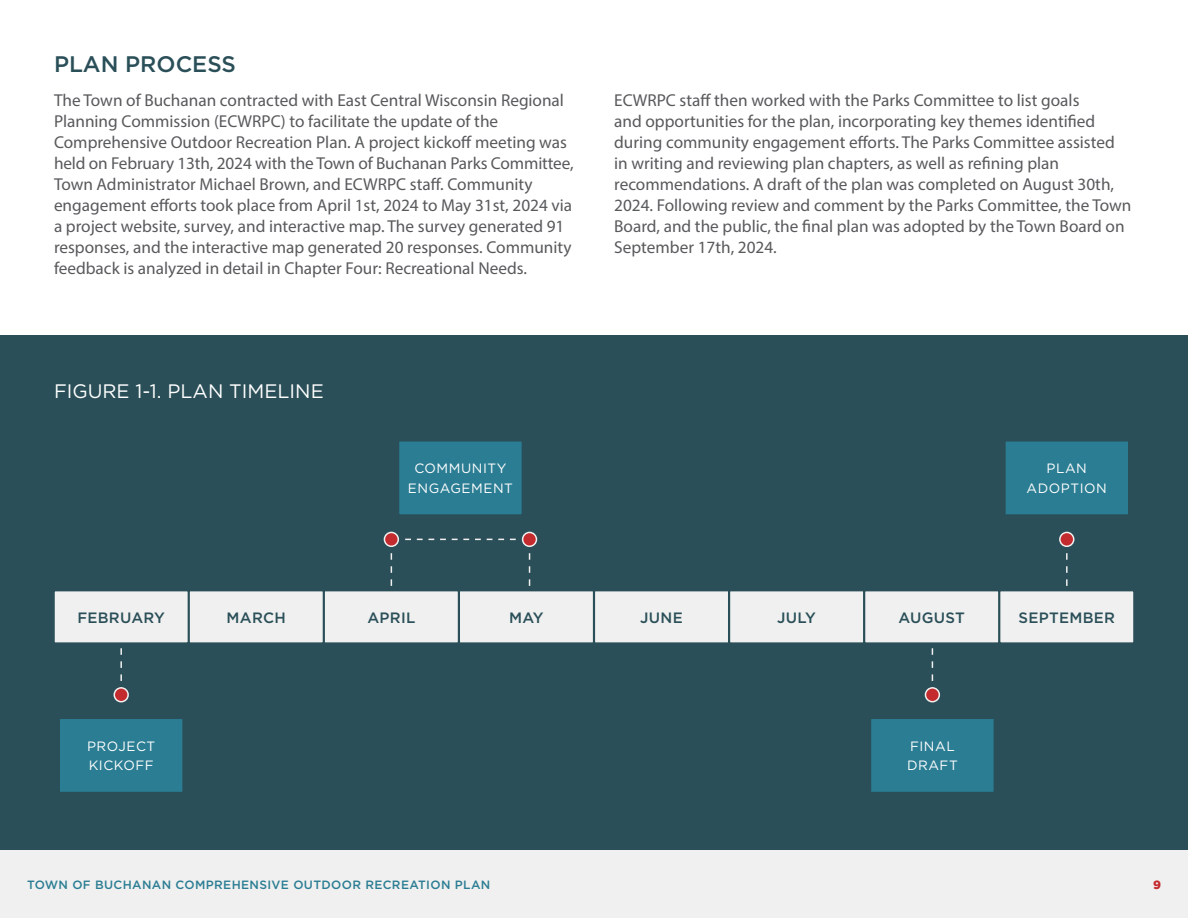
<style>
.page{position:relative;width:1188px;height:918px;background:#fff}
.page>*{position:absolute;margin:0;border:0;box-sizing:border-box;transform-origin:0 0}
.t1{font:500 22.5px "Gotham";color:#2a4f58}
.t2{font:19.5px "Gotham";color:#fff}
.t3{font:17.25px/21px "Myriad Pro";color:#58595b}
.t4{font:500 15px "Gotham";letter-spacing:.02em;color:#2a4f58}
.t5{font:13.5px/19.5px "Gotham";letter-spacing:.04em;color:#fff}
.t6{font:500 12px "Gotham";letter-spacing:.03em;color:#2b7d93}
.t7{font:900 12px "Gotham";color:#c42b2e}
</style>
<div class="page">
<div style="left:0;top:335px;width:1188px;height:515px;background:#2a4f58"></div>
<div style="left:0;top:850px;width:1188px;height:68px;background:#f0f0f0"></div>
<div style="left:54px;top:591px;width:134px;height:52px;background:#f0f0f0"></div>
<div style="left:53px;top:590px;width:136px;height:54px;border:2px solid #2a4f58"></div>
<div style="left:189px;top:591px;width:134px;height:52px;background:#f0f0f0"></div>
<div style="left:188px;top:590px;width:136px;height:54px;border:2px solid #2a4f58"></div>
<div style="left:324px;top:591px;width:135px;height:52px;background:#f0f0f0"></div>
<div style="left:323px;top:590px;width:136px;height:54px;border:2px solid #2a4f58"></div>
<div style="left:459px;top:591px;width:135px;height:52px;background:#f0f0f0"></div>
<div style="left:459px;top:590px;width:135px;height:54px;border:2px solid #2a4f58"></div>
<div style="left:594px;top:591px;width:135px;height:52px;background:#f0f0f0"></div>
<div style="left:594px;top:590px;width:135px;height:54px;border:2px solid #2a4f58"></div>
<div style="left:729px;top:591px;width:135px;height:52px;background:#f0f0f0"></div>
<div style="left:729px;top:590px;width:136px;height:54px;border:2px solid #2a4f58"></div>
<div style="left:865px;top:591px;width:134px;height:52px;background:#f0f0f0"></div>
<div style="left:864px;top:590px;width:136px;height:54px;border:2px solid #2a4f58"></div>
<div style="left:1000px;top:591px;width:134px;height:52px;background:#f0f0f0"></div>
<div style="left:999px;top:590px;width:136px;height:54px;border:2px solid #2a4f58"></div>
<div style="left:56px;top:715px;width:130px;height:81px;background:#2b7d93"></div>
<div style="left:52px;top:712px;width:138px;height:87px;border:8px solid #2a4f58"></div>
<svg style="left:120px;top:641px;width:2px;height:40px"></svg>
<div style="left:114px;top:688px;width:14px;height:14px;background:#c42b2e;border-radius:50%"></div>
<div style="left:114px;top:687px;width:15px;height:15px;border:2px solid #f0f0f0;border-radius:50%"></div>
<div style="left:396px;top:438px;width:129px;height:80px;background:#2b7d93"></div>
<div style="left:392px;top:434px;width:137px;height:88px;border:8px solid #2a4f58"></div>
<svg style="left:405px;top:539px;width:111px;height:1px"></svg>
<svg style="left:391px;top:553px;width:1px;height:40px"></svg>
<div style="left:384px;top:532px;width:14px;height:14px;background:#c42b2e;border-radius:50%"></div>
<div style="left:384px;top:532px;width:15px;height:15px;border:2px solid #f0f0f0;border-radius:50%"></div>
<svg style="left:529px;top:553px;width:1px;height:40px"></svg>
<div style="left:523px;top:532px;width:13px;height:14px;background:#c42b2e;border-radius:50%"></div>
<div style="left:522px;top:532px;width:15px;height:15px;border:2px solid #f0f0f0;border-radius:50%"></div>
<div style="left:867px;top:715px;width:130px;height:81px;background:#2b7d93"></div>
<div style="left:864px;top:712px;width:137px;height:87px;border:8px solid #2a4f58"></div>
<svg style="left:932px;top:641px;width:1px;height:40px"></svg>
<div style="left:925px;top:688px;width:14px;height:14px;background:#c42b2e;border-radius:50%"></div>
<div style="left:925px;top:687px;width:15px;height:15px;border:2px solid #f0f0f0;border-radius:50%"></div>
<div style="left:1002px;top:438px;width:130px;height:80px;background:#2b7d93"></div>
<div style="left:998px;top:434px;width:138px;height:88px;border:8px solid #2a4f58"></div>
<svg style="left:1066px;top:553px;width:2px;height:40px"></svg>
<div style="left:1060px;top:532px;width:14px;height:14px;background:#c42b2e;border-radius:50%"></div>
<div style="left:1059px;top:532px;width:15px;height:15px;border:2px solid #f0f0f0;border-radius:50%"></div>
<h1 class="t1" style="left:54px;top:49px;width:183px">PLAN PROCESS</h1>
<p class="t3" style="left:54px;top:90px;width:521px">The Town of Buchanan contracted with East Central Wisconsin Regional Planning Commission (ECWRPC) to facilitate the update of the Comprehensive Outdoor Recreation Plan. A project kickoff meeting was held on February 13th, 2024 with the Town of Buchanan Parks Committee, Town Administrator Michael Brown, and ECWRPC staff. Community engagement efforts took place from April 1st, 2024 to May 31st, 2024 via a project website, survey, and interactive map. The survey generated 91 responses, and the interactive map generated 20 responses. Community feedback is analyzed in detail in Chapter Four: Recreational Needs.</p>
<p class="t3" style="left:614px;top:90px;width:519px">ECWRPC staff then worked with the Parks Committee to list goals<br>and opportunities for the plan, incorporating key themes identified during community engagement efforts. The Parks Committee assisted in writing and reviewing plan chapters, as well as refining plan recommendations. A draft of the plan was completed on August 30th, 2024. Following review and comment by the Parks Committee, the Town Board, and the public, the final plan was adopted by the Town Board on September 17th, 2024.</p>
<p class="t2" style="left:54px;top:380px;width:271px">FIGURE 1-1. PLAN TIMELINE</p>
<p class="t5" style="left:408px;top:458px;width:107px;text-align:center">COMMUNITY<br>ENGAGEMENT</p>
<p class="t5" style="left:1027px;top:458px;width:82px;text-align:center">PLAN<br>ADOPTION</p>
<p class="t4" style="left:77px;top:608px;width:89px">FEBRUARY</p>
<p class="t4" style="left:227px;top:608px;width:61px">MARCH</p>
<p class="t4" style="left:367px;top:608px;width:49px">APRIL</p>
<p class="t4" style="left:509px;top:608px;width:36px">MAY</p>
<p class="t4" style="left:640px;top:608px;width:44px">JUNE</p>
<p class="t4" style="left:777px;top:608px;width:40px">JULY</p>
<p class="t4" style="left:898px;top:608px;width:68px">AUGUST</p>
<p class="t4" style="left:1019px;top:608px;width:98px">SEPTEMBER</p>
<p class="t5" style="left:87px;top:736px;width:70px">PROJECT<br>KICKOFF</p>
<p class="t5" style="left:907px;top:736px;width:52px">FINAL<br>DRAFT</p>
<p class="t6" style="left:27px;top:877px;width:465px">TOWN OF BUCHANAN COMPREHENSIVE OUTDOOR RECREATION PLAN</p>
<p class="t7" style="left:1153px;top:877px;width:9px">9</p>
</div>
